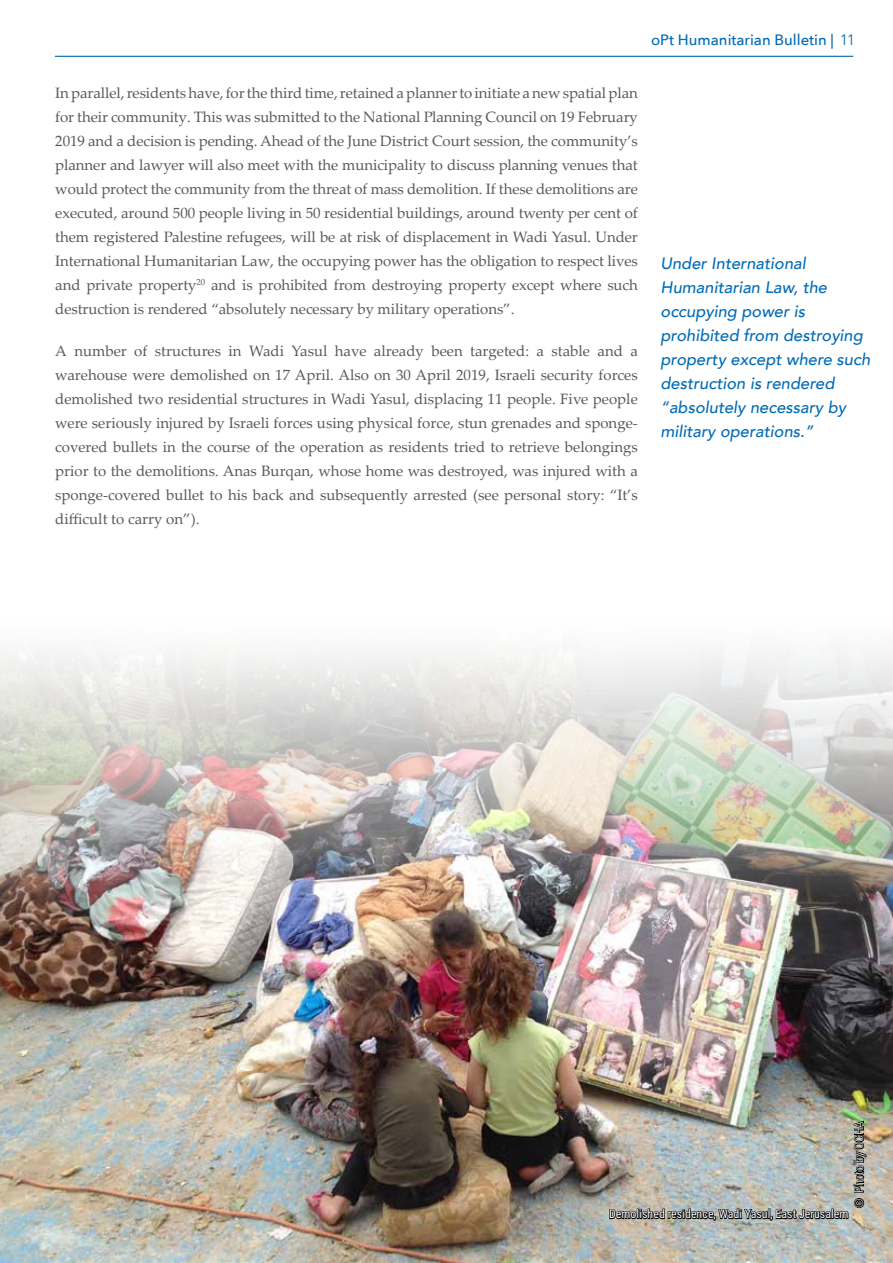
<style>
.page{position:relative;width:893px;height:1263px;background:#fff}
.page>*{position:absolute;margin:0;border:0;box-sizing:border-box;transform-origin:0 0}
.t1{font:italic 500 16.5px/24px "Avenir";color:#036cb6}
.t2{font:15px/24px "Palatino Linotype";color:#58595b;text-align:justify}
.t3{font:500 15px "Avenir Next";color:#036cb6}
.t4{font:12px "Roboto Condensed";color:#fff}
.t5{font:300 12px "Roboto Condensed";color:#fff}
.s1{font-family:"Avenir Next Condensed";font-weight:400}
</style>
<div class="page">
<hr style="left:55px;top:56px;width:798px;height:1px;background:#036cb6">
<img style="left:0;top:650px;width:893px;height:613px">
<img style="left:608px;top:1119px;width:259px;height:107px">
<p class="t3" style="left:651px;top:31px;width:205px">oPt Humanitarian Bulletin | <span class="s1">11</span></p>
<p class="t2" style="left:55px;top:80px;width:584px">In parallel, residents have, for the third time, retained a planner to initiate a new spatial plan for their community. This was submitted to the National Planning Council on 19 February 2019 and a decision is pending. Ahead of the June District Court session, the community’s planner and lawyer will also meet with the municipality to discuss planning venues that would protect the community from the threat of mass demolition. If these demolitions are executed, around 500 people living in 50 residential buildings, around twenty per cent of them registered Palestine refugees, will be at risk of displacement in Wadi Yasul. Under International Humanitarian Law, the occupying power has the obligation to respect lives and private property<sup>20</sup> and is prohibited from destroying property except where such destruction is rendered “absolutely necessary by military operations”.</p>
<p class="t2" style="left:55px;top:338px;width:584px">A number of structures in Wadi Yasul have already been targeted: a stable and a warehouse were demolished on 17 April. Also on 30 April 2019, Israeli security forces demolished two residential structures in Wadi Yasul, displacing 11 people. Five people were seriously injured by Israeli forces using physical force, stun grenades and sponge&shy;covered bullets in the course of the operation as residents tried to retrieve belongings prior to the demolitions. Anas Burqan, whose home was destroyed, was injured with a sponge-covered bullet to his back and subsequently arrested (see personal story: “It’s difficult to carry on”).</p>
<p class="t1" style="left:660px;top:252px;width:211px">Under International<br>Humanitarian Law, the occupying power is prohibited from destroying property except where such destruction is rendered “absolutely necessary by military operations.”</p>
<p class="t5" style="left:851px;top:1208px;width:88px;rotate:-90deg">© Photo by OCHA</p>
<p class="t4" style="left:609px;top:1205px;width:241px">Demolished residence, Wadi Yasul, East Jerusalem</p>
</div>
